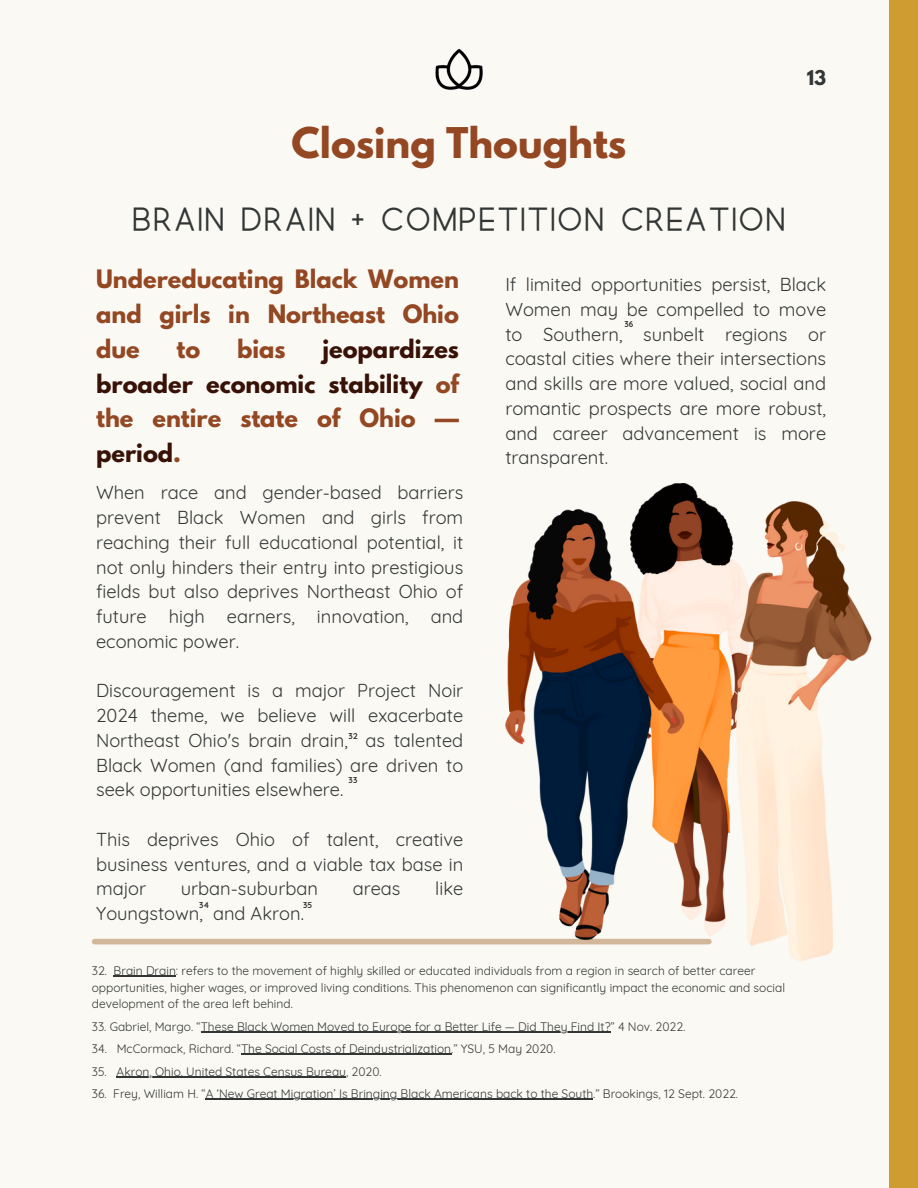
<style>
.page{position:relative;width:918px;height:1188px;background:#fbf9f4}
.page>*{position:absolute;margin:0;border:0;box-sizing:border-box;transform-origin:0 0}
.t1{font:700 37.5px "League Spartan";color:#934722}
.t2{font:30px "Quick";color:#323736}
.t3{font:700 22.5px/34.8px "League Spartan";color:#381207;text-align:justify}
.t4{font:700 22.5px/34.8px "League Spartan";color:#934722;text-align:justify}
.t5{font:18.3px/24.8px "Quicksand";color:#323736;text-align:justify}
.t6{font:700 18.15px "League Spartan";color:#323736}
.t7{font:12px/16.5px "Quicksand";color:#323736}
.t8{font:700 8.4px "Quicksand";color:#323736}
.s1{color:#934722}
</style>
<div class="page">
<div style="left:95px;top:939px;width:614px;height:5px;background:#d3b79b"></div>
<hr style="left:114px;top:976px;width:62px;height:1px;background:#323736">
<hr style="left:201px;top:1031px;width:410px;height:1px;background:#323736">
<hr style="left:241px;top:1054px;width:210px;height:1px;background:#323736">
<hr style="left:117px;top:1076px;width:229px;height:1px;background:#323736">
<hr style="left:206px;top:1099px;width:387px;height:1px;background:#323736">
<img style="left:435px;top:49px;width:48px;height:41px">
<img style="left:639px;top:483px;width:89px;height:453px">
<img style="left:728px;top:501px;width:144px;height:461px">
<img style="left:505px;top:510px;width:183px;height:430px">
<div style="left:889px;top:0;width:29px;height:1188px;background:#ce9c31"></div>
<p class="t1" style="left:292px;top:125px;width:336px">Closing Thoughts</p>
<h4 class="t2" style="left:132px;top:207px;width:656px">BRAIN DRAIN + COMPETITION CREATION</h4>
<p class="t6" style="left:807px;top:69px;width:21px">13</p>
<p class="t4" style="left:96px;top:264px;width:364px">Undereducating Black Women and girls in Northeast Ohio due</p>
<p class="t3" style="left:96px;top:334px;width:364px;text-indent:226px">jeopardizes broader economic stability <span class="s1">of the entire state of Ohio — </span>period<span class="s1">.</span></p>
<p class="t5" style="left:96px;top:480px;width:369px">When race and gender-based barriers prevent Black Women and girls from reaching their full educational potential, it not only hinders their entry into prestigious fields but also deprives Northeast Ohio of future high earners, innovation, and economic power.</p>
<p class="t5" style="left:96px;top:678px;width:369px">Discouragement is a major Project Noir 2024 theme, we believe will exacerbate Northeast Ohio's brain drain, as talented Black Women (and families) are driven to seek opportunities elsewhere.</p>
<p class="t5" style="left:96px;top:827px;width:369px">This deprives Ohio of talent, creative business ventures, and a viable tax base in major</p>
<p class="t4" style="left:177px;top:334px;width:25px">to</p>
<p class="t4" style="left:237px;top:334px;width:50px">bias</p>
<p class="t8" style="left:349px;top:731px;width:10px">32</p>
<p class="t8" style="left:349px;top:775px;width:10px">33</p>
<p class="t5" style="left:181px;top:876px;width:139px">urban-suburban</p>
<p class="t5" style="left:353px;top:876px;width:49px">areas</p>
<p class="t5" style="left:435px;top:876px;width:30px">like</p>
<p class="t5" style="left:96px;top:901px;width:209px">Youngstown, and Akron.</p>
<p class="t8" style="left:199px;top:899px;width:12px">34</p>
<p class="t8" style="left:303px;top:899px;width:11px">35</p>
<p class="t5" style="left:505px;top:272px;width:322px">If limited opportunities persist, Black Women may be compelled to move to Southern, sunbelt regions or coastal cities where their intersections and skills are more valued, social and romantic prospects are more robust, and career advancement is more transparent.</p>
<p class="t8" style="left:625px;top:319px;width:10px">36</p>
<p class="t7" style="left:92px;top:962px;width:695px">32. Brain Drain: refers to the movement of highly skilled or educated individuals from a region in search of better career opportunities, higher wages, or improved living conditions. This phenomenon can significantly impact the economic and social development of the area left behind.</p>
<p class="t7" style="left:92px;top:1018px;width:595px">33. Gabriel, Margo. “These Black Women Moved to Europe for a Better Life — Did They Find It?” 4 Nov. 2022.</p>
<h1 class="t7" style="left:92px;top:1040px;width:17px">34.</h1>
<h2 class="t7" style="left:117px;top:1040px;width:440px">McCormack, Richard. “The Social Costs of Deindustrialization.” YSU, 5 May 2020.</h2>
<h2 class="t7" style="left:92px;top:1063px;width:17px">35.</h2>
<h4 class="t7" style="left:117px;top:1063px;width:267px">Akron, Ohio. United States Census Bureau, 2020.</h4>
<h4 class="t7" style="left:92px;top:1085px;width:16px">36.</h4>
<h4 class="t7" style="left:113px;top:1085px;width:626px">Frey, William H. “A ‘New Great Migration’ Is Bringing Black Americans back to the South.” Brookings, 12 Sept. 2022.</h4>
</div>
